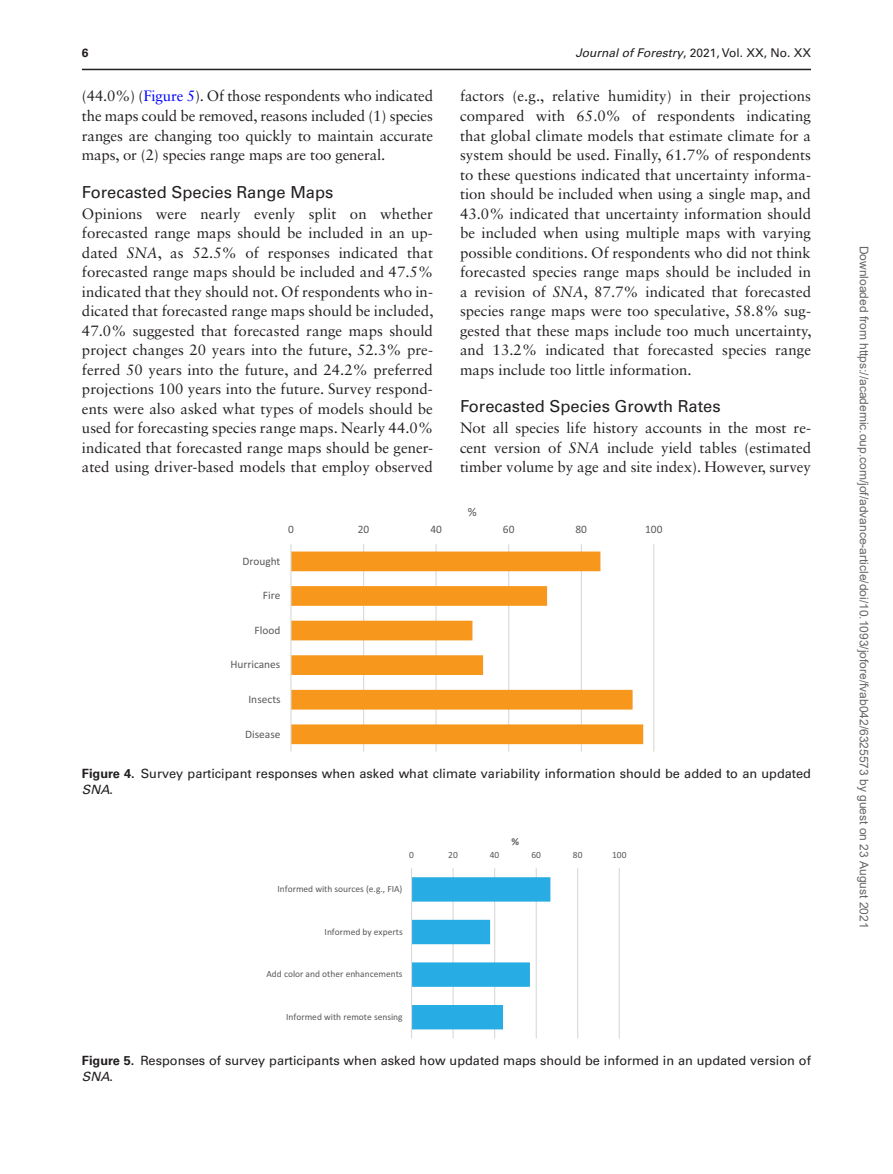
<style>
.page{position:relative;width:893px;height:1174px;background:#fff}
.page>*{position:absolute;margin:0;border:0;box-sizing:border-box;transform-origin:0 0}
.t1{font:16.5px "Univers LT Std";color:#231f20}
.t2{font:15px/19.5px "Sabon LT Std";color:#231f20;text-align:justify}
.t3{font:12.75px/15.8px "Univers LT Std";color:#231f20}
.t4{font:12.6px "Calibri";color:#595959}
.t5{font:12px "Arial";color:#666}
.t6{font:12px "Univers LT Std";color:#231f20}
.t7{font:700 12px "Univers LT Std";color:#231f20}
.t8{font:11.4px "Calibri";color:#595959}
.t9{font:700 10.5px "Calibri";color:#595959}
.t10{font:9.45px "Calibri";color:#595959}
.s1{font-style:italic}
.s2{color:#00f}
.s3{font-weight:700}
</style>
<div class="page">
<hr style="left:82px;top:69px;width:729px;height:1px;background:#231f20">
<hr style="left:453px;top:868px;width:1px;height:170px;background:#dad9d8">
<hr style="left:494px;top:868px;width:1px;height:170px;background:#dad9d8">
<hr style="left:536px;top:868px;width:1px;height:170px;background:#dad9d8">
<hr style="left:577px;top:868px;width:1px;height:170px;background:#dad9d8">
<hr style="left:619px;top:868px;width:1px;height:170px;background:#dad9d8">
<svg style="left:412px;top:877px;width:138px;height:152px"></svg>
<hr style="left:411px;top:868px;width:1px;height:170px;background:#dad9d8">
<hr style="left:363px;top:544px;width:1px;height:207px;background:#dad9d8">
<hr style="left:435px;top:544px;width:2px;height:207px;background:#dad9d8">
<hr style="left:508px;top:544px;width:1px;height:207px;background:#dad9d8">
<hr style="left:581px;top:544px;width:1px;height:207px;background:#dad9d8">
<hr style="left:653px;top:544px;width:1px;height:207px;background:#dad9d8">
<svg style="left:292px;top:551px;width:351px;height:193px"></svg>
<hr style="left:290px;top:544px;width:2px;height:207px;background:#dad9d8">
<p class="t7" style="left:82px;top:45px;width:8px">6</p>
<p class="t6" style="left:575px;top:45px;width:237px"><span class="s1">Journal of Forestry</span>, 2021, Vol. XX, No. XX</p>
<p class="t2" style="left:82px;top:86px;width:353px">(44.0%) (<span class="s2">Figure 5</span>). Of those respondents who indicated the maps could be removed, reasons included (1) species ranges are changing too quickly to maintain accurate maps, or (2) species range maps are too general.</p>
<p class="t1" style="left:82px;top:182px;width:253px">Forecasted Species Range Maps</p>
<p class="t2" style="left:82px;top:203px;width:353px">Opinions were nearly evenly split on whether forecasted range maps should be included in an up&shy;dated <span class="s1">SNA</span>, as 52.5% of responses indicated that forecasted range maps should be included and 47.5% indicated that they should not. Of respondents who in&shy;dicated that forecasted range maps should be included, 47.0% suggested that forecasted range maps should project changes 20 years into the future, 52.3% pre&shy;ferred 50 years into the future, and 24.2% preferred projections 100 years into the future. Survey respond&shy;ents were also asked what types of models should be used for forecasting species range maps. Nearly 44.0% indicated that forecasted range maps should be gener&shy;ated using driver-based models that employ observed</p>
<p class="t2" style="left:460px;top:86px;width:353px">factors (e.g., relative humidity) in their projections compared with 65.0% of respondents indicating that global climate models that estimate climate for a system should be used. Finally, 61.7% of respondents to these questions indicated that uncertainty informa&shy;tion should be included when using a single map, and 43.0% indicated that uncertainty information should be included when using multiple maps with varying possible conditions. Of respondents who did not think forecasted species range maps should be included in a revision of <span class="s1">SNA</span>, 87.7% indicated that forecasted species range maps were too speculative, 58.8% sug&shy;gested that these maps include too much uncertainty, and 13.2% indicated that forecasted species range maps include too little information.</p>
<p class="t1" style="left:460px;top:396px;width:262px">Forecasted Species Growth Rates</p>
<p class="t2" style="left:460px;top:418px;width:353px">Not all species life history accounts in the most re&shy;cent version of <span class="s1">SNA</span> include yield tables (estimated timber volume by age and site index). However, survey</p>
<p class="t4" style="left:468px;top:503px;width:10px">%</p>
<p class="t8" style="left:288px;top:521px;width:7px">0</p>
<p class="t8" style="left:358px;top:521px;width:13px">20</p>
<p class="t8" style="left:430px;top:521px;width:13px">40</p>
<p class="t8" style="left:503px;top:521px;width:13px">60</p>
<p class="t8" style="left:575px;top:521px;width:13px">80</p>
<p class="t8" style="left:645px;top:521px;width:19px">100</p>
<p class="t8" style="left:242px;top:553px;width:40px">Drought</p>
<p class="t8" style="left:263px;top:587px;width:19px">Fire</p>
<p class="t8" style="left:255px;top:622px;width:27px">Flood</p>
<p class="t8" style="left:230px;top:656px;width:51px">Hurricanes</p>
<p class="t8" style="left:248px;top:691px;width:34px">Insects</p>
<p class="t8" style="left:245px;top:726px;width:37px">Disease</p>
<p class="t3" style="left:82px;top:765px;width:731px"><span class="s3">Figure 4.</span> Survey participant responses when asked what climate variability information should be added to an updated<br><span class="s1">SNA</span>.</p>
<p class="t9" style="left:511px;top:833px;width:9px">%</p>
<p class="t10" style="left:409px;top:848px;width:6px">0</p>
<p class="t10" style="left:448px;top:848px;width:11px">20</p>
<p class="t10" style="left:490px;top:848px;width:11px">40</p>
<p class="t10" style="left:531px;top:848px;width:11px">60</p>
<p class="t10" style="left:573px;top:848px;width:11px">80</p>
<p class="t10" style="left:612px;top:848px;width:16px">100</p>
<p class="t10" style="left:277px;top:882px;width:126px">Informed with sources (e.g., FIA)</p>
<p class="t10" style="left:325px;top:925px;width:80px">Informed by experts</p>
<p class="t10" style="left:266px;top:967px;width:138px">Add color and other enhancements</p>
<p class="t10" style="left:286px;top:1010px;width:118px">Informed with remote sensing</p>
<p class="t3" style="left:82px;top:1052px;width:730px"><span class="s3">Figure 5.</span> Responses of survey participants when asked how updated maps should be informed in an updated version of<br><span class="s1">SNA</span>.</p>
<p class="t5" style="left:868px;top:245px;width:684px;rotate:90deg">Downloaded from https://academic.oup.com/jof/advance-article/doi/10.1093/jofore/fvab042/6325573 by guest on 23 August 2021</p>
</div>
